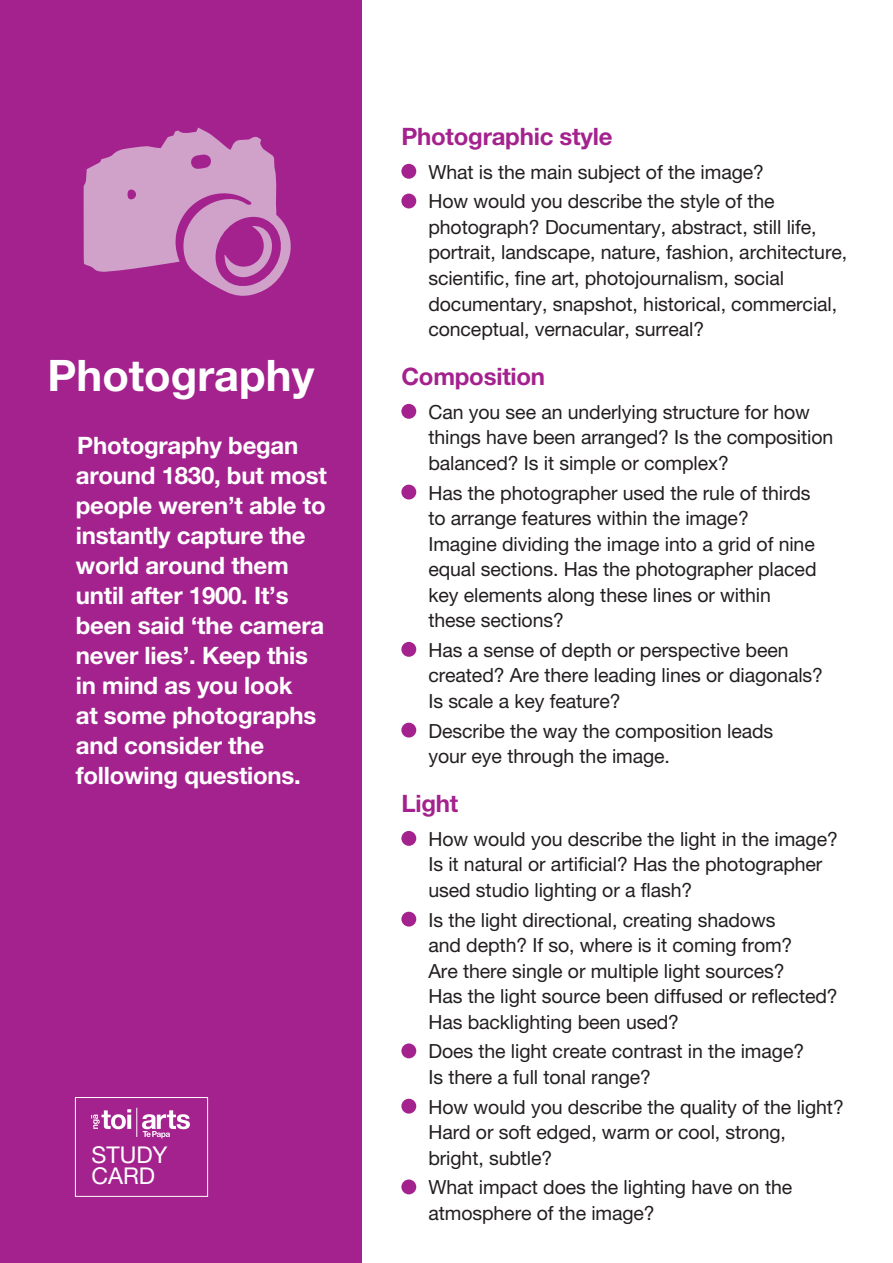
<style>
.page{position:relative;width:893px;height:1263px;background:#fff}
.page>*{position:absolute;margin:0;border:0;box-sizing:border-box;transform-origin:0 0}
.t1{font:43.5px "Helvetica Neue Bold Macron";color:#fff}
.t2{font:24px/30px "Helvetica Neue Bold Macron";letter-spacing:-.01em;color:#fff}
.t3{font:24px "Helvetica Neue Bold Macron";letter-spacing:-.01em;color:#a4228e}
.t4{font:23.1px/20.9px "Helvetica Neue Roman Macron";color:#fff}
.t5{font:19.5px/25.5px "Helvetica Neue Roman Macron";letter-spacing:-.005em;color:#231f20}
</style>
<div class="page">
<div style="left:0;top:0;width:362px;height:1263px;background:#a4228e"></div>
<div style="left:401px;top:164px;width:15px;height:15px;background:#a4228e;border-radius:50%"></div>
<div style="left:401px;top:194px;width:15px;height:14px;background:#a4228e;border-radius:50%"></div>
<div style="left:401px;top:404px;width:15px;height:15px;background:#a4228e;border-radius:50%"></div>
<div style="left:401px;top:485px;width:15px;height:14px;background:#a4228e;border-radius:50%"></div>
<div style="left:401px;top:642px;width:15px;height:15px;background:#a4228e;border-radius:50%"></div>
<div style="left:401px;top:723px;width:15px;height:14px;background:#a4228e;border-radius:50%"></div>
<div style="left:401px;top:831px;width:15px;height:15px;background:#a4228e;border-radius:50%"></div>
<div style="left:401px;top:912px;width:15px;height:14px;background:#a4228e;border-radius:50%"></div>
<div style="left:401px;top:1043px;width:15px;height:15px;background:#a4228e;border-radius:50%"></div>
<div style="left:401px;top:1099px;width:15px;height:14px;background:#a4228e;border-radius:50%"></div>
<div style="left:401px;top:1179px;width:15px;height:15px;background:#a4228e;border-radius:50%"></div>
<svg style="left:84px;top:128px;width:207px;height:168px"></svg>
<div style="left:75px;top:1097px;width:133px;height:100px;border:1px solid #fff"></div>
<svg style="left:91px;top:1109px;width:40px;height:20px"></svg>
<svg style="left:137px;top:1108px;width:53px;height:30px"></svg>
<h1 class="t1" style="left:48px;top:349px;width:268px">Photography</h1>
<p class="t2" style="left:76px;top:430px;width:253px">Photography began around 1830, but most people weren’t able to instantly capture the world around them until after 1900. It’s been said ‘the camera never lies’. Keep this in mind as you look<br>at some photographs and consider the following questions.</p>
<p class="t4" style="left:91px;top:1144px;width:78px">STUDY<br>CARD</p>
<p class="t3" style="left:401px;top:121px;width:213px">Photographic style</p>
<p class="t5" style="left:428px;top:157px;width:348px;line-height:29.7px">What is the main subject of the image?<br>How would you describe the style of the</p>
<p class="t5" style="left:428px;top:214px;width:420px">photograph? Documentary, abstract, still life, portrait, landscape, nature, fashion, architecture, scientific, fine art, photojournalism, social documentary, snapshot, historical, commercial, conceptual, vernacular, surreal?</p>
<p class="t3" style="left:401px;top:361px;width:145px">Composition</p>
<p class="t5" style="left:428px;top:399px;width:406px">Can you see an underlying structure for how things have been arranged? Is the composition balanced? Is it simple or complex?</p>
<p class="t5" style="left:428px;top:480px;width:390px">Has the photographer used the rule of thirds to arrange features within the image?<br>Imagine dividing the image into a grid of nine equal sections. Has the photographer placed key elements along these lines or within these sections?</p>
<p class="t5" style="left:428px;top:637px;width:396px">Has a sense of depth or perspective been created? Are there leading lines or diagonals?<br>Is scale a key feature?</p>
<p class="t5" style="left:428px;top:718px;width:346px">Describe the way the composition leads your eye through the image.</p>
<p class="t3" style="left:401px;top:788px;width:58px">Light</p>
<p class="t5" style="left:428px;top:826px;width:411px">How would you describe the light in the image?<br>Is it natural or artificial? Has the photographer used studio lighting or a flash?</p>
<p class="t5" style="left:428px;top:907px;width:411px">Is the light directional, creating shadows<br>and depth? If so, where is it coming from?<br>Are there single or multiple light sources?<br>Has the light source been diffused or reflected?<br>Has backlighting been used?</p>
<p class="t5" style="left:428px;top:1038px;width:377px">Does the light create contrast in the image?<br>Is there a full tonal range?</p>
<p class="t5" style="left:428px;top:1094px;width:417px">How would you describe the quality of the light?<br>Hard or soft edged, warm or cool, strong, bright, subtle?</p>
<p class="t5" style="left:428px;top:1174px;width:365px">What impact does the lighting have on the atmosphere of the image?</p>
</div>
